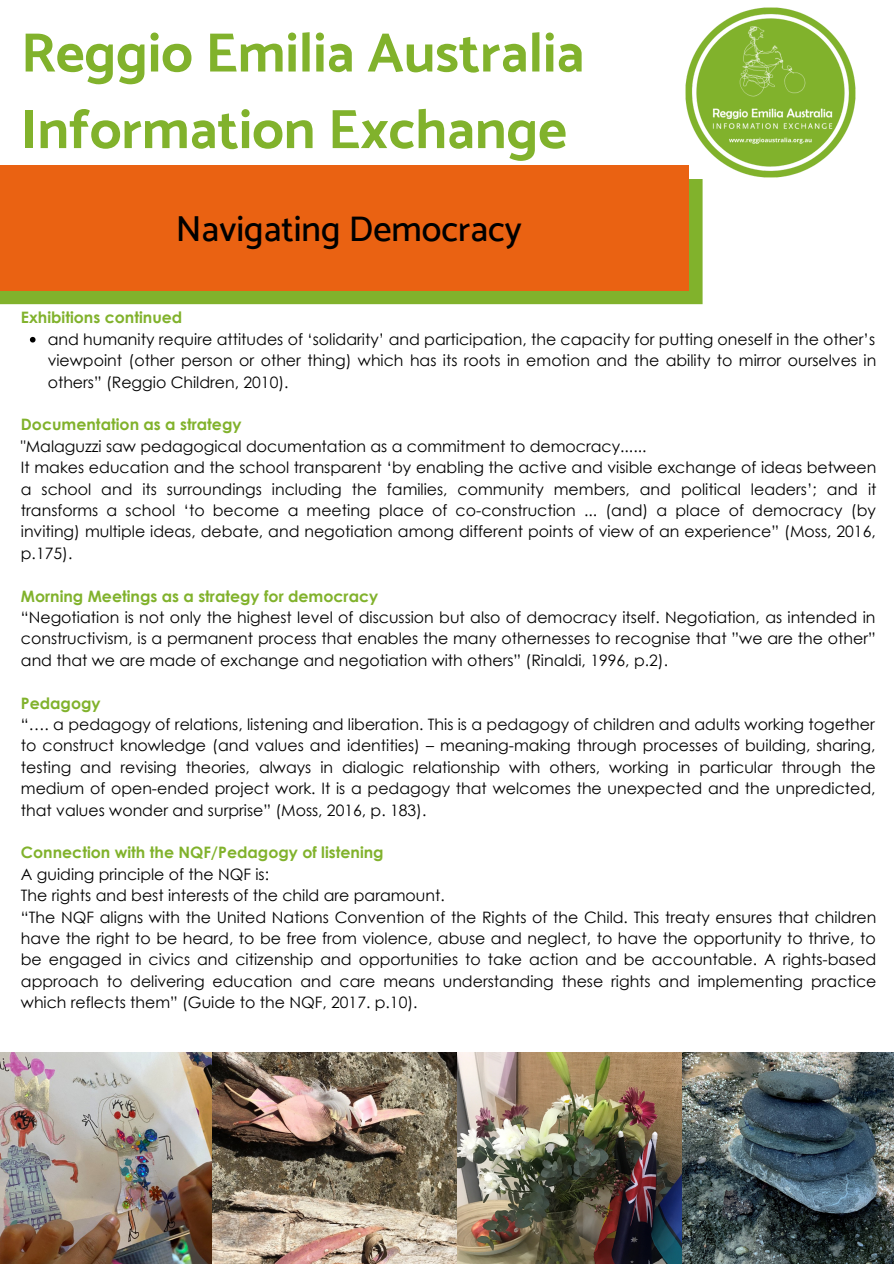
<style>
.page{position:relative;width:894px;height:1264px;background:#fff}
.page>*{position:absolute;margin:0;border:0;box-sizing:border-box;transform-origin:0 0}
.t1{font:700 55.65px/76.5px "Catamaran";color:#81b22c}
.t2{font:500 36px "Catamaran";color:#000}
.t3{font:15.75px/21.5px "Century Gothic";color:#000;text-align:justify}
.t4{font:700 15.75px "Century Gothic";color:#81b22c}
</style>
<div class="page">
<img style="left:685px;top:7px;width:171px;height:178px">
<img style="left:0;top:1052px;width:682px;height:211px">
<img style="left:682px;top:1052px;width:211px;height:211px">
<svg style="left:0;top:179px;width:702px;height:125px;background:#89ab29"></svg>
<div style="left:0;top:165px;width:688px;height:125px;background:#ea6212"></div>
<svg style="left:30px;top:337px;width:6px;height:5px"></svg>
<p class="t1" style="left:21px;top:14px;width:565px">Reggio Emilia Australia<br>Information Exchange</p>
<p class="t2" style="left:176px;top:208px;width:347px">Navigating Democracy</p>
<p class="t4" style="left:21px;top:307px;width:163px">Exhibitions continued</p>
<p class="t3" style="left:48px;top:328px;width:829px">and humanity require attitudes of ‘solidarity’ and participation, the capacity for putting oneself in the other’s viewpoint (other person or other thing) which has its roots in emotion and the ability to mirror ourselves in others” (Reggio Children, 2010).</p>
<p class="t4" style="left:21px;top:414px;width:222px">Documentation as a strategy</p>
<p class="t3" style="left:21px;top:435px;width:626px">"Malaguzzi saw pedagogical documentation as a commitment to democracy......</p>
<p class="t3" style="left:21px;top:456px;width:856px">It makes education and the school transparent ‘by enabling the active and visible exchange of ideas between a school and its surroundings including the families, community members, and political leaders’; and it transforms a school ‘to become a meeting place of co-construction ... (and) a place of democracy (by inviting) multiple ideas, debate, and negotiation among different points of view of an experience” (Moss, 2016, p.175).</p>
<p class="t4" style="left:21px;top:586px;width:359px">Morning Meetings as a strategy for democracy</p>
<p class="t3" style="left:21px;top:606px;width:856px">“Negotiation is not only the highest level of discussion but also of democracy itself. Negotiation, as intended in constructivism, is a permanent process that enables the many othernesses to recognise that ”we are the other” and that we are made of exchange and negotiation with others” (Rinaldi, 1996, p.2).</p>
<p class="t4" style="left:21px;top:692px;width:81px">Pedagogy</p>
<p class="t3" style="left:21px;top:713px;width:856px">“…. a pedagogy of relations, listening and liberation. This is a pedagogy of children and adults working together to construct knowledge (and values and identities) – meaning-making through processes of building, sharing, testing and revising theories, always in dialogic relationship with others, working in particular through the medium of open-ended project work. It is a pedagogy that welcomes the unexpected and the unpredicted, that values wonder and surprise” (Moss, 2016, p. 183).</p>
<p class="t4" style="left:21px;top:842px;width:364px">Connection with the NQF/Pedagogy of listening</p>
<p class="t3" style="left:21px;top:863px;width:249px">A guiding principle of the NQF is:</p>
<p class="t3" style="left:21px;top:884px;width:425px">The rights and best interests of the child are paramount.</p>
<p class="t3" style="left:21px;top:905px;width:856px">“The NQF aligns with the United Nations Convention of the Rights of the Child. This treaty ensures that children have the right to be heard, to be free from violence, abuse and neglect, to have the opportunity to thrive, to be engaged in civics and citizenship and opportunities to take action and be accountable. A rights-based approach to delivering education and care means understanding these rights and implementing practice which reflects them” (Guide to the NQF, 2017. p.10).</p>
</div>
